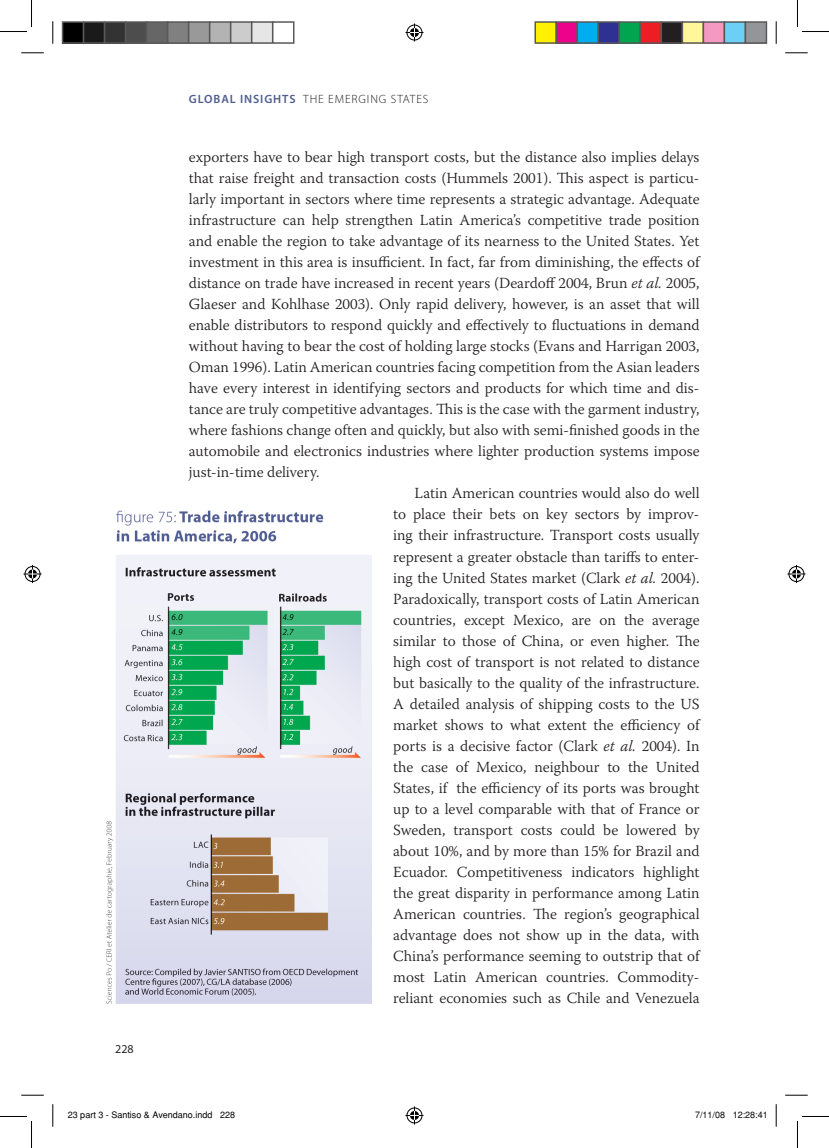
<style>
.page{position:relative;width:829px;height:1148px;background:#fff}
.page>*{position:absolute;margin:0;border:0;box-sizing:border-box;transform-origin:0 0}
.t1{font:300 15.3px/21px "Warnock Pro";color:#231f20;text-align:justify}
.t2{font:300 12px "Myriad Pro";letter-spacing:.075em;color:#231f20}
.t3{font:12px "Myriad Pro";color:#231f20}
.t4{font:9px "Helvetica";color:#000}
.s1{font-weight:600;color:#4f5d92}
.s2{font-style:italic}
</style>
<div class="page">
<img style="left:107px;top:511px;width:265px;height:492px">
<svg style="left:21px;top:53px;width:23px;height:1px"></svg>
<svg style="left:785px;top:53px;width:22px;height:1px"></svg>
<svg style="left:21px;top:1094px;width:23px;height:1px"></svg>
<svg style="left:785px;top:1094px;width:22px;height:1px"></svg>
<svg style="left:53px;top:21px;width:1px;height:23px"></svg>
<svg style="left:53px;top:1104px;width:1px;height:22px"></svg>
<svg style="left:775px;top:21px;width:1px;height:23px"></svg>
<svg style="left:775px;top:1104px;width:1px;height:22px"></svg>
<svg style="left:0;top:0;width:32px;height:32px"></svg>
<svg style="left:0;top:1116px;width:32px;height:31px"></svg>
<svg style="left:797px;top:0;width:31px;height:32px"></svg>
<svg style="left:797px;top:1116px;width:31px;height:31px"></svg>
<svg style="left:405px;top:24px;width:18px;height:18px"></svg>
<svg style="left:405px;top:1106px;width:18px;height:18px"></svg>
<svg style="left:24px;top:565px;width:18px;height:18px"></svg>
<svg style="left:787px;top:565px;width:18px;height:18px"></svg>
<div style="left:63px;top:22px;width:21px;height:21px;background:#000"></div>
<div style="left:62px;top:21px;width:22px;height:23px;border:2px solid #595959"></div>
<div style="left:84px;top:22px;width:21px;height:21px;background:#1a1a1a"></div>
<div style="left:83px;top:21px;width:22px;height:23px;border:2px solid #595959"></div>
<div style="left:105px;top:22px;width:21px;height:21px;background:#333"></div>
<div style="left:104px;top:21px;width:22px;height:23px;border:2px solid #595959"></div>
<div style="left:126px;top:22px;width:21px;height:21px;background:#4d4d4d"></div>
<div style="left:125px;top:21px;width:22px;height:23px;border:2px solid #595959"></div>
<div style="left:147px;top:22px;width:21px;height:21px;background:#666"></div>
<div style="left:146px;top:21px;width:22px;height:23px;border:2px solid #595959"></div>
<div style="left:168px;top:22px;width:21px;height:21px;background:#808080"></div>
<div style="left:167px;top:21px;width:22px;height:23px;border:2px solid #595959"></div>
<div style="left:189px;top:22px;width:21px;height:21px;background:#999"></div>
<div style="left:188px;top:21px;width:22px;height:23px;border:2px solid #595959"></div>
<div style="left:210px;top:22px;width:21px;height:21px;background:#b3b3b3"></div>
<div style="left:209px;top:21px;width:22px;height:23px;border:2px solid #595959"></div>
<div style="left:231px;top:22px;width:21px;height:21px;background:#ccc"></div>
<div style="left:230px;top:21px;width:22px;height:23px;border:2px solid #595959"></div>
<div style="left:252px;top:22px;width:21px;height:21px;background:#e6e6e6"></div>
<div style="left:251px;top:21px;width:22px;height:23px;border:2px solid #595959"></div>
<div style="left:272px;top:21px;width:22px;height:23px;border:2px solid #595959"></div>
<div style="left:535px;top:22px;width:21px;height:21px;background:#fff101"></div>
<div style="left:534px;top:21px;width:23px;height:23px;border:2px solid #595959"></div>
<div style="left:556px;top:22px;width:21px;height:21px;background:#ed028c"></div>
<div style="left:555px;top:21px;width:23px;height:23px;border:2px solid #595959"></div>
<div style="left:577px;top:22px;width:21px;height:21px;background:#00aeef"></div>
<div style="left:576px;top:21px;width:23px;height:23px;border:2px solid #595959"></div>
<div style="left:598px;top:22px;width:21px;height:21px;background:#2e3092"></div>
<div style="left:597px;top:21px;width:23px;height:23px;border:2px solid #595959"></div>
<div style="left:619px;top:22px;width:21px;height:21px;background:#00a54f"></div>
<div style="left:618px;top:21px;width:23px;height:23px;border:2px solid #595959"></div>
<div style="left:640px;top:22px;width:21px;height:21px;background:#ee1d23"></div>
<div style="left:639px;top:21px;width:23px;height:23px;border:2px solid #595959"></div>
<div style="left:661px;top:22px;width:21px;height:21px;background:#231f20"></div>
<div style="left:660px;top:21px;width:23px;height:23px;border:2px solid #595959"></div>
<div style="left:682px;top:22px;width:21px;height:21px;background:#fff79a"></div>
<div style="left:681px;top:21px;width:23px;height:23px;border:2px solid #595959"></div>
<div style="left:703px;top:22px;width:21px;height:21px;background:#f499c2"></div>
<div style="left:702px;top:21px;width:23px;height:23px;border:2px solid #595959"></div>
<div style="left:724px;top:22px;width:21px;height:21px;background:#6bcff6"></div>
<div style="left:723px;top:21px;width:23px;height:23px;border:2px solid #595959"></div>
<div style="left:745px;top:22px;width:21px;height:21px;background:#939598"></div>
<div style="left:744px;top:21px;width:23px;height:23px;border:2px solid #595959"></div>
<p class="t2" style="left:189px;top:92px;width:241px"><span class="s1">GLOBAL INSIGHTS</span> THE EMERGING STATES</p>
<p class="t3" style="left:115px;top:1041px;width:20px">228</p>
<p class="t1" style="left:189px;top:146px;width:512px">exporters have to bear high transport costs, but the distance also implies delays that raise freight and transaction costs (Hummels 2001). This aspect is particu&shy;larly important in sectors where time represents a strategic advantage. Adequate infrastructure can help strengthen Latin America’s competitive trade position and enable the region to take advantage of its nearness to the United States. Yet investment in this area is insufficient. In fact, far from diminishing, the effects of distance on trade have increased in recent years (Deardoff 2004, Brun <span class="s2">et al.</span> 2005, Glaeser and Kohlhase 2003). Only rapid delivery, however, is an asset that will enable distributors to respond quickly and effectively to fluctuations in demand without having to bear the cost of holding large stocks (Evans and Harrigan 2003, Oman 1996). Latin American countries facing competition from the Asian leaders have every interest in identifying sectors and products for which time and dis&shy;tance are truly competitive advantages. This is the case with the garment industry, where fashions change often and quickly, but also with semi-finished goods in the automobile and electronics industries where lighter production systems impose just-in-time delivery.</p>
<p class="t1" style="left:393px;top:482px;width:308px;text-indent:21px">Latin American countries would also do well to place their bets on key sectors by improv&shy;ing their infrastructure. Transport costs usually represent a greater obstacle than tariffs to enter&shy;ing the United States market (Clark <span class="s2">et al.</span> 2004).<br>Paradoxically, transport costs of Latin American countries, except Mexico, are on the average similar to those of China, or even higher. The high cost of transport is not related to distance but basically to the quality of the infrastructure.<br>A detailed analysis of shipping costs to the US market shows to what extent the efficiency of ports is a decisive factor (Clark <span class="s2">et al.</span> 2004). In the case of Mexico, neighbour to the United States, if the efficiency of its ports was brought up to a level comparable with that of France or Sweden, transport costs could be lowered by about 10%, and by more than 15% for Brazil and Ecuador. Competitiveness indicators highlight the great disparity in performance among Latin American countries. The region’s geographical advantage does not show up in the data, with China’s performance seeming to outstrip that of most Latin American countries. Commodity&shy;reliant economies such as Chile and Venezuela</p>
<p class="t4" style="left:68px;top:1108px;width:169px">23 part 3 - Santiso &amp; Avendano.indd 228</p>
<p class="t4" style="left:695px;top:1108px;width:74px">7/11/08 12:28:41</p>
</div>
